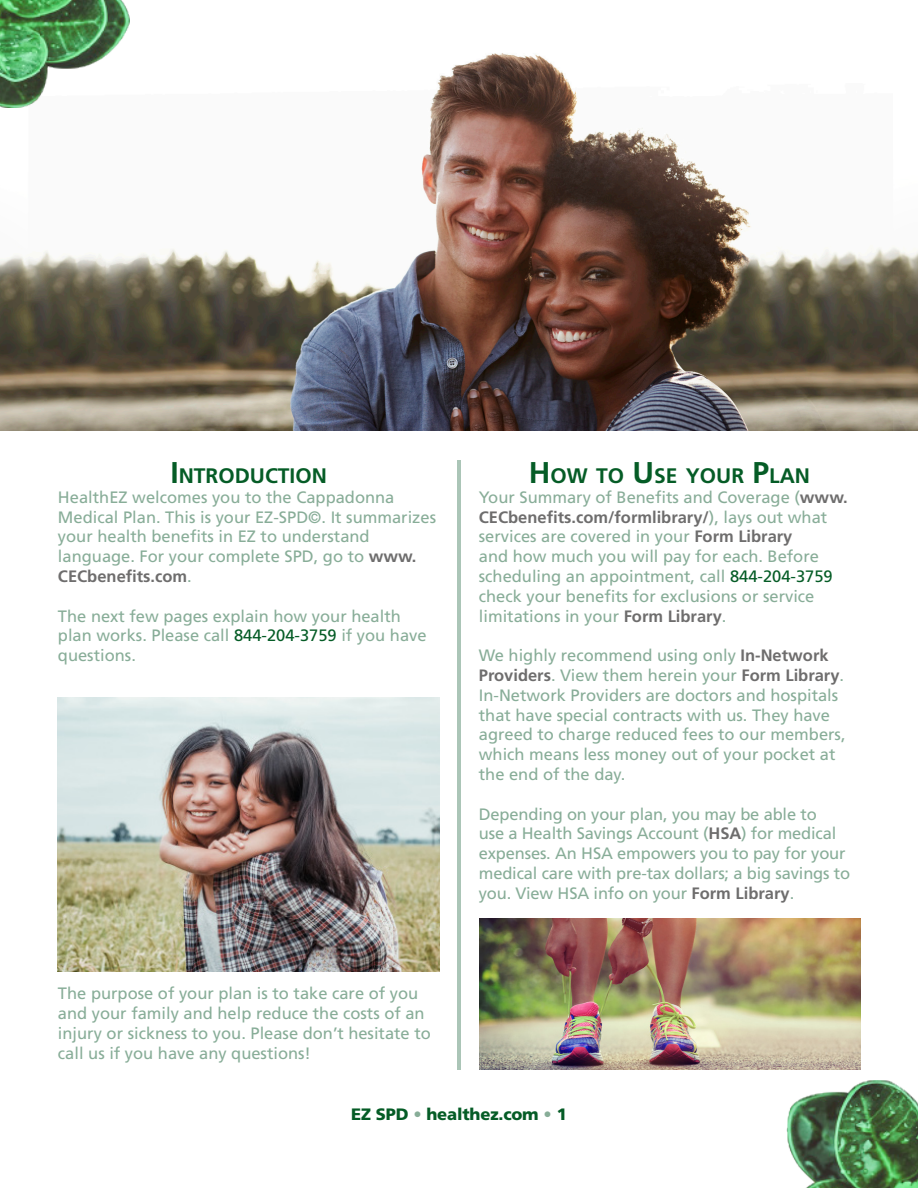
<style>
.page{position:relative;width:918px;height:1188px;background:#fff}
.page>*{position:absolute;margin:0;border:0;box-sizing:border-box;transform-origin:0 0}
.t1{font:700 21px "Frutiger";color:#055c26}
.t2{font:16.5px/19.8px "Frutiger";color:#88ad98}
.t3{font:900 16.5px "Frutiger";letter-spacing:-.01em;color:#055c26}
.s1{font-size:30px}
.s2{font-weight:700;color:#6e6d6d}
.s3{color:#055c26}
.s4{color:#88ad98}
</style>
<div class="page">
<hr style="left:457px;top:460px;width:4px;height:610px;background:#abc5b7">
<img style="left:0;top:53px;width:918px;height:377px">
<img style="left:0;top:0;width:130px;height:108px">
<img style="left:786px;top:1082px;width:132px;height:106px">
<img style="left:479px;top:918px;width:381px;height:152px">
<img style="left:58px;top:697px;width:381px;height:274px">
<p class="t1" style="left:170px;top:463px;width:158px"><span class="s1">I</span>NTRODUCTION</p>
<p class="t2" style="left:58px;top:487px;width:380px">HealthEZ welcomes you to the Cappadonna Medical Plan. This is your EZ-SPD©. It summarizes your health benefits in EZ to understand language. For your complete SPD, go to <span class="s2">www.<br>CECbenefits.com</span>.</p>
<p class="t2" style="left:58px;top:606px;width:370px">The next few pages explain how your health plan works. Please call <span class="s3">844-204-3759</span> if you have questions.</p>
<p class="t2" style="left:58px;top:984px;width:374px">The purpose of your plan is to take care of you and your family and help reduce the costs of an injury or sickness to you. Please don’t hesitate to call us if you have any questions!</p>
<p class="t1" style="left:529px;top:463px;width:283px"><span class="s1">H</span>OW TO <span class="s1">U</span>SE YOUR <span class="s1">P</span>LAN</p>
<p class="t2" style="left:479px;top:487px;width:370px">Your Summary of Benefits and Coverage (<span class="s2">www.<br>CECbenefits.com/formlibrary/</span>), lays out what services are covered in your <span class="s2">Form Library<br></span>and how much you will pay for each. Before scheduling an appointment, call <span class="s3">844-204-3759 </span>check your benefits for exclusions or service limitations in your <span class="s2">Form Library</span>.</p>
<p class="t2" style="left:479px;top:646px;width:368px">We highly recommend using only <span class="s2">In-Network Providers</span>. View them herein your <span class="s2">Form Library</span>.<br>In-Network Providers are doctors and hospitals that have special contracts with us. They have agreed to charge reduced fees to our members, which means less money out of your pocket at the end of the day.</p>
<p class="t2" style="left:479px;top:804px;width:373px">Depending on your plan, you may be able to<br>use a Health Savings Account (<span class="s2">HSA</span>) for medical expenses. An HSA empowers you to pay for your medical care with pre-tax dollars; a big savings to you. View HSA info on your <span class="s2">Form Library</span>.</p>
<p class="t3" style="left:351px;top:1104px;width:217px">EZ SPD <span class="s4">•</span> healthez.com <span class="s4">•</span> 1</p>
</div>
